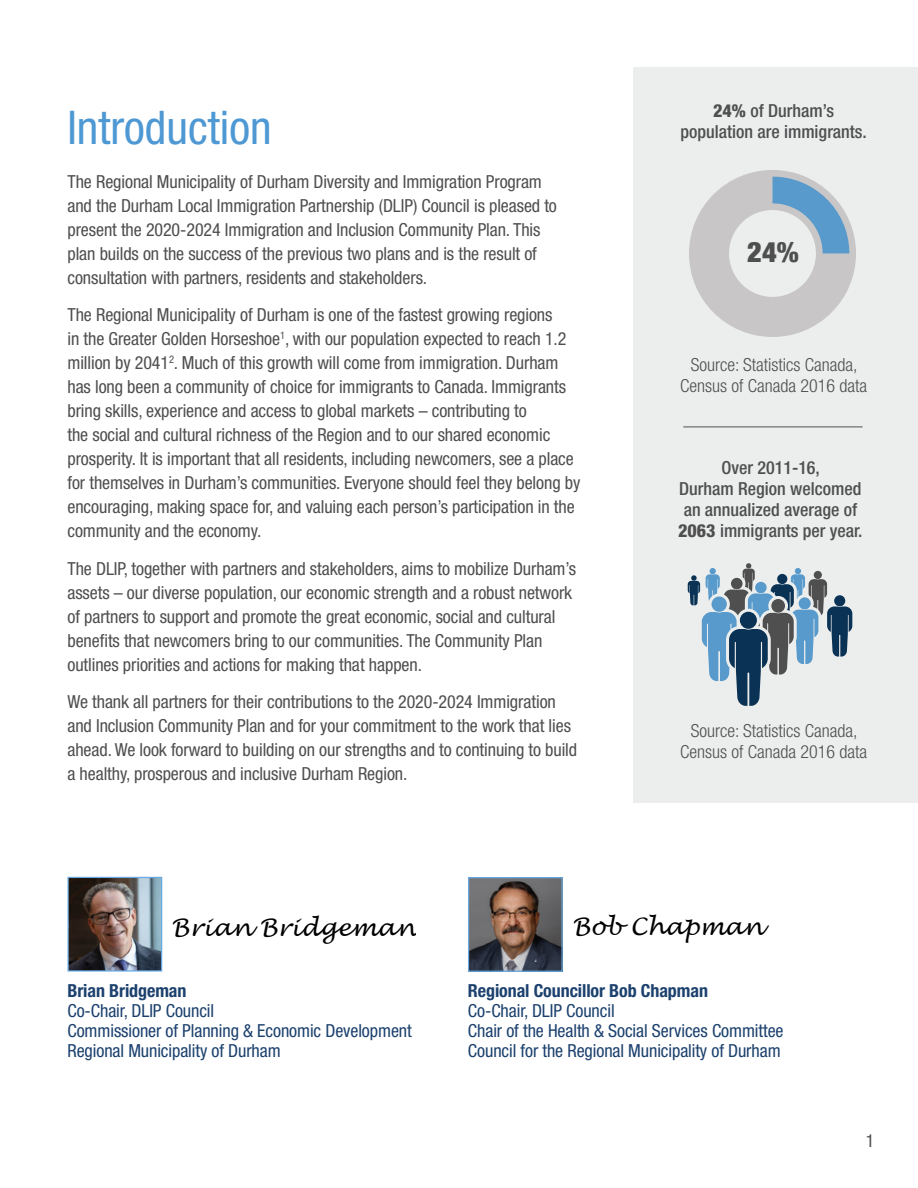
<style>
.page{position:relative;width:918px;height:1188px;background:#fff}
.page>*{position:absolute;margin:0;border:0;box-sizing:border-box;transform-origin:0 0}
.Section_Title{font:condensed 46.5px "Helvetica Neue LT Std";color:#4e98d3}
.Images{font:900 condensed 28.35px "Helvetica Neue LT Std";color:#4f4f50}
.t1{font:italic 24px "Lucida Handwriting";color:#000}
.Body_Copy{font:condensed 18px/24px "Helvetica Neue LT Std";letter-spacing:-.005em;color:#4f4f50}
.Signoffs{font:condensed 18px/20.2px "Helvetica Neue LT Std";letter-spacing:-.005em;color:#1c416e}
.Fact_copy{font:500 condensed 18px/21px "Helvetica Neue LT Std";color:#4f4f50;text-align:center}
.Fact_copy-2{font:300 condensed 18px/21px "Helvetica Neue LT Std";color:#4f4f50;text-align:center}
.s1{font-weight:800}
.s2{font-weight:700}
</style>
<div class="page">
<img style="left:69px;top:879px;width:91px;height:91px">
<div style="left:67px;top:877px;width:95px;height:95px;border:1px solid #67aae4"></div>
<img style="left:470px;top:879px;width:91px;height:91px">
<div style="left:468px;top:877px;width:95px;height:95px;border:1px solid #67aae4"></div>
<div style="left:633px;top:68px;width:285px;height:735px;background:#eceeee"></div>
<svg style="left:689px;top:170px;width:167px;height:167px"></svg>
<hr style="left:683px;top:427px;width:180px;height:1px;background:#4f4f50">
<svg style="left:688px;top:563px;width:164px;height:143px"></svg>
<h1 class="Section_Title" style="left:68px;top:100px;width:206px">Introduction</h1>
<p class="Body_Copy" style="left:68px;top:169px;width:491px">The Regional Municipality of Durham Diversity and Immigration Program and the Durham Local Immigration Partnership (DLIP) Council is pleased to present the 2020-2024 Immigration and Inclusion Community Plan. This plan builds on the success of the previous two plans and is the result of consultation with partners, residents and stakeholders.</p>
<p class="Body_Copy" style="left:67px;top:303px;width:514px">The Regional Municipality of Durham is one of the fastest growing regions<br>in the Greater Golden Horseshoe<sup>1</sup>, with our population expected to reach 1.2 million by 2041<sup>2</sup>. Much of this growth will come from immigration. Durham has long been a community of choice for immigrants to Canada. Immigrants bring skills, experience and access to global markets – contributing to<br>the social and cultural richness of the Region and to our shared economic prosperity. It is important that all residents, including newcomers, see a place for themselves in Durham’s communities. Everyone should feel they belong by encouraging, making space for, and valuing each person’s participation in the community and the economy.</p>
<p class="Body_Copy" style="left:67px;top:556px;width:510px">The DLIP, together with partners and stakeholders, aims to mobilize Durham’s assets – our diverse population, our economic strength and a robust network of partners to support and promote the great economic, social and cultural benefits that newcomers bring to our communities. The Community Plan outlines priorities and actions for making that happen.</p>
<p class="Body_Copy" style="left:67px;top:690px;width:511px">We thank all partners for their contributions to the 2020-2024 Immigration and Inclusion Community Plan and for your commitment to the work that lies ahead. We look forward to building on our strengths and to continuing to build a healthy, prosperous and inclusive Durham Region.</p>
<p class="Fact_copy" style="left:681px;top:100px;width:188px"><span class="s1">24%</span> of Durham’s population are immigrants.</p>
<p class="Images" style="left:747px;top:235px;width:53px">24%</p>
<p class="Fact_copy-2" style="left:680px;top:354px;width:188px">Source: Statistics Canada,<br>Census of Canada 2016 data</p>
<p class="Fact_copy" style="left:678px;top:456px;width:186px">Over 2011-16,<br>Durham Region welcomed an annualized average of<br><span class="s1">2063</span> immigrants per year.</p>
<p class="Fact_copy-2" style="left:680px;top:720px;width:188px">Source: Statistics Canada,<br>Census of Canada 2016 data</p>
<h3 class="t1" style="left:171px;top:913px;width:246px">Brian Bridgeman</h3>
<h3 class="t1" style="left:572px;top:912px;width:192px">Bob Chapman</h3>
<p class="Signoffs" style="left:67px;top:980px;width:346px"><span class="s2">Brian Bridgeman<br></span>Co-Chair, DLIP Council<br>Commissioner of Planning &amp; Economic Development<br>Regional Municipality of Durham</p>
<p class="Signoffs" style="left:468px;top:980px;width:317px"><span class="s2">Regional Councillor Bob Chapman<br></span>Co-Chair, DLIP Council<br>Chair of the Health &amp; Social Services Committee Council for the Regional Municipality of Durham</p>
<p class="Body_Copy" style="left:866px;top:1129px;width:10px">1</p>
</div>
